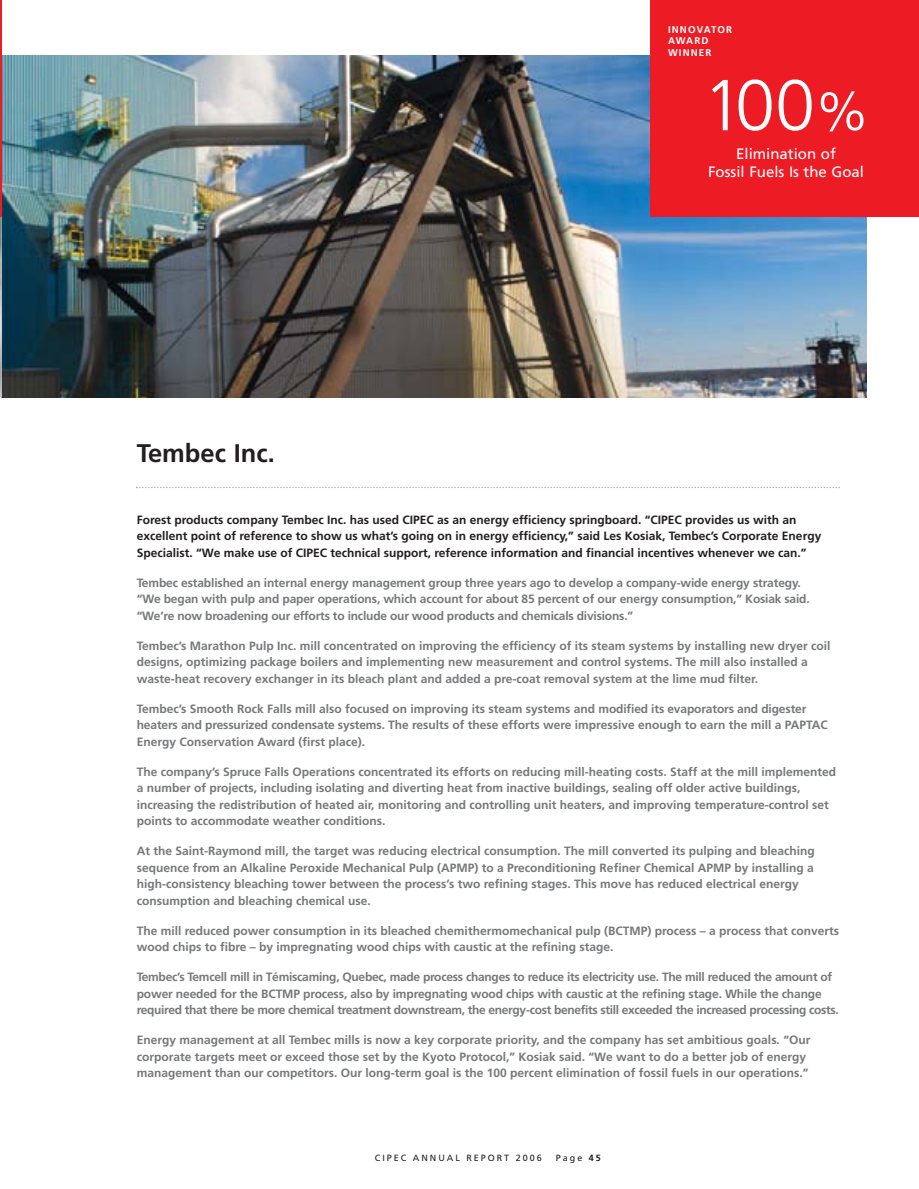
<style>
.page{position:relative;width:919px;height:1189px;background:#fff}
.page>*{position:absolute;margin:0;border:0;box-sizing:border-box;transform-origin:0 0}
.t1{font:300 72px "Frutiger";color:#fff}
.t2{font:700 25.5px "Frutiger";color:#231f20}
.t3{font:15px/18px "Frutiger";color:#fff;text-align:center}
.t4{font:700 12px/16.5px "Frutiger";color:#76787a}
.t5{font:700 12px/16.5px "Frutiger";letter-spacing:-.02em;color:#76787a}
.t6{font:700 12px/16.5px "Frutiger";color:#231f20}
.t7{font:700 9.75px/11.7px "Frutiger";letter-spacing:.11em;color:#fff}
.t8{font:9px "Frutiger";letter-spacing:.22em;color:#231f20}
.s1{font-size:54px}
.s2{font-weight:700}
</style>
<div class="page">
<img style="left:0;top:0;width:919px;height:489px">
<p class="t7" style="left:668px;top:24px;width:66px">INNOVATOR<br>AWARD<br>WINNER</p>
<h2 class="t2" style="left:137px;top:442px;width:140px">Tembec Inc.</h2>
<h1 class="t1" style="left:703px;top:76px;width:168px">100<span class="s1">%</span></h1>
<p class="t3" style="left:708px;top:146px;width:157px">Elimination of<br>Fossil Fuels Is the Goal</p>
<p class="t6" style="left:137px;top:512px;width:686px">Forest products company Tembec Inc. has used CIPEC as an energy efficiency springboard. “CIPEC provides us with an excellent point of reference to show us what’s going on in energy efficiency,” said Les Kosiak, Tembec’s Corporate Energy<br>Specialist. “We make use of CIPEC technical support, reference information and financial incentives whenever we can.”</p>
<p class="t4" style="left:137px;top:575px;width:674px">Tembec established an internal energy management group three years ago to develop a company-wide energy strategy. “We began with pulp and paper operations, which account for about 85 percent of our energy consumption,” Kosiak said. “We’re now broadening our efforts to include our wood products and chemicals divisions.”</p>
<p class="t4" style="left:137px;top:638px;width:695px">Tembec’s Marathon Pulp Inc. mill concentrated on improving the efficiency of its steam systems by installing new dryer coil designs, optimizing package boilers and implementing new measurement and control systems. The mill also installed a waste-heat recovery exchanger in its bleach plant and added a pre-coat removal system at the lime mud filter.</p>
<p class="t4" style="left:137px;top:701px;width:692px">Tembec’s Smooth Rock Falls mill also focused on improving its steam systems and modified its evaporators and digester heaters and pressurized condensate systems. The results of these efforts were impressive enough to earn the mill a PAPTAC<br>Energy Conservation Award (first place).</p>
<p class="t4" style="left:137px;top:764px;width:701px">The company’s Spruce Falls Operations concentrated its efforts on reducing mill-heating costs. Staff at the mill implemented a number of projects, including isolating and diverting heat from inactive buildings, sealing off older active buildings, increasing the redistribution of heated air, monitoring and controlling unit heaters, and improving temperature-control set points to accommodate weather conditions.</p>
<p class="t4" style="left:137px;top:843px;width:679px">At the Saint-Raymond mill, the target was reducing electrical consumption. The mill converted its pulping and bleaching sequence from an Alkaline Peroxide Mechanical Pulp (APMP) to a Preconditioning Refiner Chemical APMP by installing a high-consistency bleaching tower between the process’s two refining stages. This move has reduced electrical energy consumption and bleaching chemical use.</p>
<p class="t4" style="left:137px;top:923px;width:703px">The mill reduced power consumption in its bleached chemithermomechanical pulp (BCTMP) process – a process that converts wood chips to fibre – by impregnating wood chips with caustic at the refining stage.</p>
<p class="t5" style="left:137px;top:969px;width:703px">Tembec’s Temcell mill in Témiscaming, Quebec, made process changes to reduce its electricity use. The mill reduced the amount of power needed for the BCTMP process, also by impregnating wood chips with caustic at the refining stage. While the change required that there be more chemical treatment downstream, the energy-cost benefits still exceeded the increased processing costs.</p>
<p class="t4" style="left:137px;top:1032px;width:675px">Energy management at all Tembec mills is now a key corporate priority, and the company has set ambitious goals. “Our corporate targets meet or exceed those set by the Kyoto Protocol,” Kosiak said. “We want to do a better job of energy management than our competitors. Our long-term goal is the 100 percent elimination of fossil fuels in our operations.”</p>
<p class="t8" style="left:375px;top:1154px;width:168px">CIPEC ANNUAL REPORT 2006</p>
<p class="t8" style="left:556px;top:1154px;width:47px">Page <span class="s2">45</span></p>
</div>
